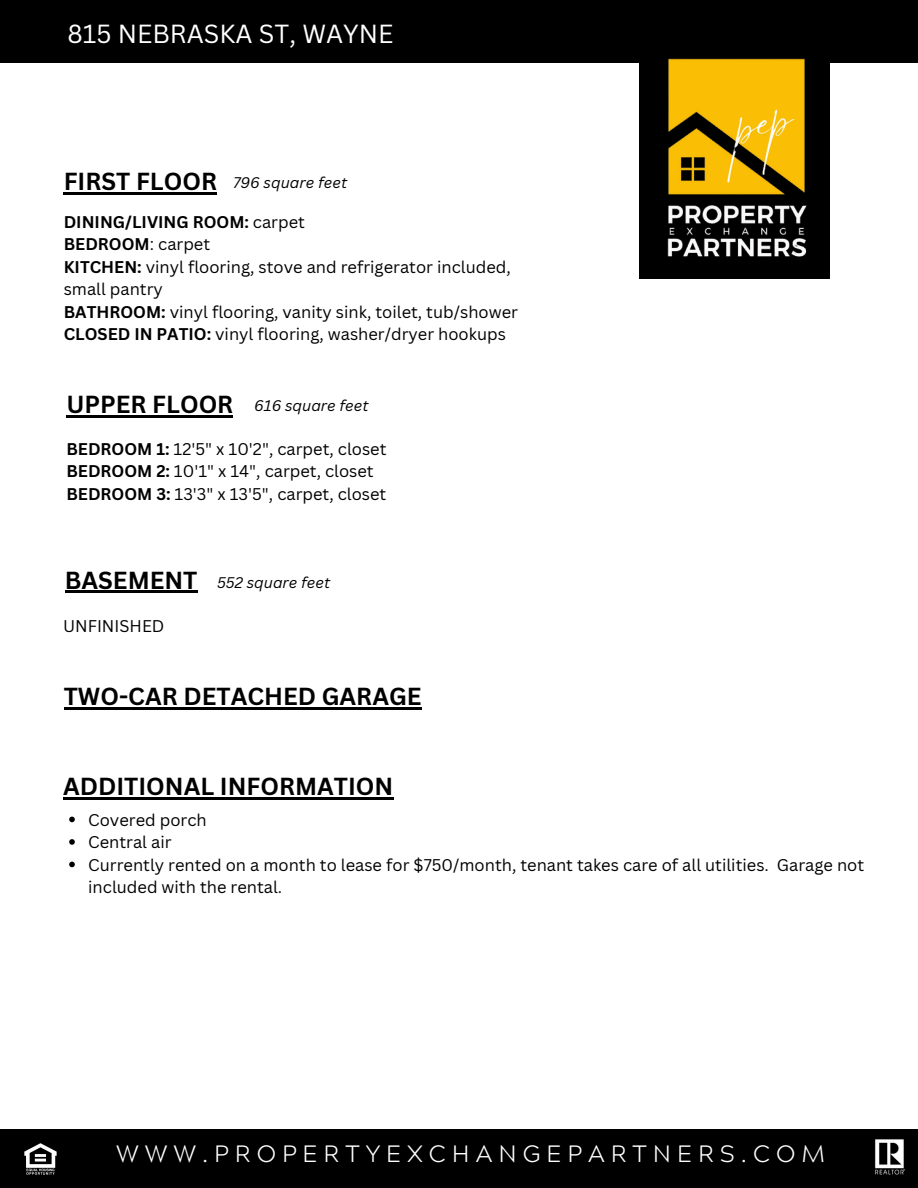
<style>
.page{position:relative;width:918px;height:1188px;background:#fff}
.page>*{position:absolute;margin:0;border:0;box-sizing:border-box;transform-origin:0 0}
.t1{font:25.5px "Canva Sans";color:#fff}
.t2{font:700 24px "Canva Sans";color:#000}
.t3{font:300 23.7px "Acherus Grotesque";letter-spacing:.255em;color:#fff}
.t4{font:16.5px/22.5px "Canva Sans";color:#000}
.t5{font:700 16.5px "Canva Sans";color:#000}
.t6{font:italic 15px "Canva Sans";color:#000}
.s1{font-weight:400}
.s2{font-weight:700}
</style>
<div class="page">
<div style="left:0;top:0;width:918px;height:62px;background:#000"></div>
<div style="left:0;top:1129px;width:918px;height:59px;background:#000"></div>
<div style="left:640px;top:16px;width:190px;height:262px;background:#000"></div>
<img style="left:667px;top:58px;width:180px;height:199px">
<img style="left:24px;top:1143px;width:33px;height:32px">
<img style="left:875px;top:1139px;width:30px;height:36px">
<hr style="left:64px;top:192px;width:153px;height:2px;background:#000">
<hr style="left:66px;top:415px;width:167px;height:2px;background:#000">
<hr style="left:63px;top:797px;width:330px;height:2px;background:#000">
<svg style="left:69px;top:817px;width:6px;height:5px"></svg>
<svg style="left:69px;top:839px;width:6px;height:6px"></svg>
<svg style="left:69px;top:862px;width:6px;height:5px"></svg>
<hr style="left:65px;top:591px;width:133px;height:2px;background:#000">
<hr style="left:64px;top:707px;width:358px;height:3px;background:#000">
<p class="t1" style="left:67px;top:16px;width:328px">815 NEBRASKA ST, WAYNE</p>
<p class="t2" style="left:64px;top:164px;width:155px">FIRST FLOOR</p>
<p class="t6" style="left:233px;top:172px;width:115px">796 square feet</p>
<p class="t5" style="left:64px;top:210px;width:243px">DINING/LIVING ROOM: <span class="s1">carpet</span></p>
<h1 class="t5" style="left:64px;top:232px;width:148px">BEDROOM<span class="s1">: carpet</span></h1>
<p class="t4" style="left:64px;top:255px;width:449px"><span class="s2">KITCHEN:</span> vinyl flooring, stove and refrigerator included, small pantry</p>
<p class="t4" style="left:64px;top:300px;width:456px"><span class="s2">BATHROOM:</span> vinyl flooring, vanity sink, toilet, tub/shower</p>
<p class="t4" style="left:64px;top:322px;width:444px"><span class="s2">CLOSED IN PATIO:</span> vinyl flooring, washer/dryer hookups</p>
<p class="t2" style="left:66px;top:387px;width:168px">UPPER FLOOR</p>
<p class="t6" style="left:254px;top:395px;width:116px">616 square feet</p>
<p class="t4" style="left:66px;top:437px;width:322px"><span class="s2">BEDROOM 1:</span> 12'5" x 10'2", carpet, closet</p>
<h1 class="t4" style="left:66px;top:460px;width:309px"><span class="s2">BEDROOM 2:</span> 10'1" x 14", carpet, closet</h1>
<p class="t4" style="left:66px;top:482px;width:321px"><span class="s2">BEDROOM 3:</span> 13'3" x 13'5", carpet, closet</p>
<p class="t2" style="left:65px;top:563px;width:134px">BASEMENT</p>
<p class="t4" style="left:63px;top:614px;width:103px">UNFINISHED</p>
<p class="t6" style="left:217px;top:572px;width:115px">552 square feet</p>
<h2 class="t2" style="left:64px;top:679px;width:359px">TWO-CAR DETACHED GARAGE</h2>
<h3 class="t2" style="left:63px;top:769px;width:332px">ADDITIONAL INFORMATION</h3>
<h1 class="t4" style="left:88px;top:808px;width:120px">Covered porch</h1>
<h1 class="t4" style="left:88px;top:830px;width:85px">Central air</h1>
<p class="t4" style="left:88px;top:853px;width:778px">Currently rented on a month to lease for $750/month, tenant takes care of all utilities. Garage not included with the rental.</p>
<p class="t3" style="left:116px;top:1145px;width:710px">WWW.PROPERTYEXCHANGEPARTNERS.COM</p>
</div>
